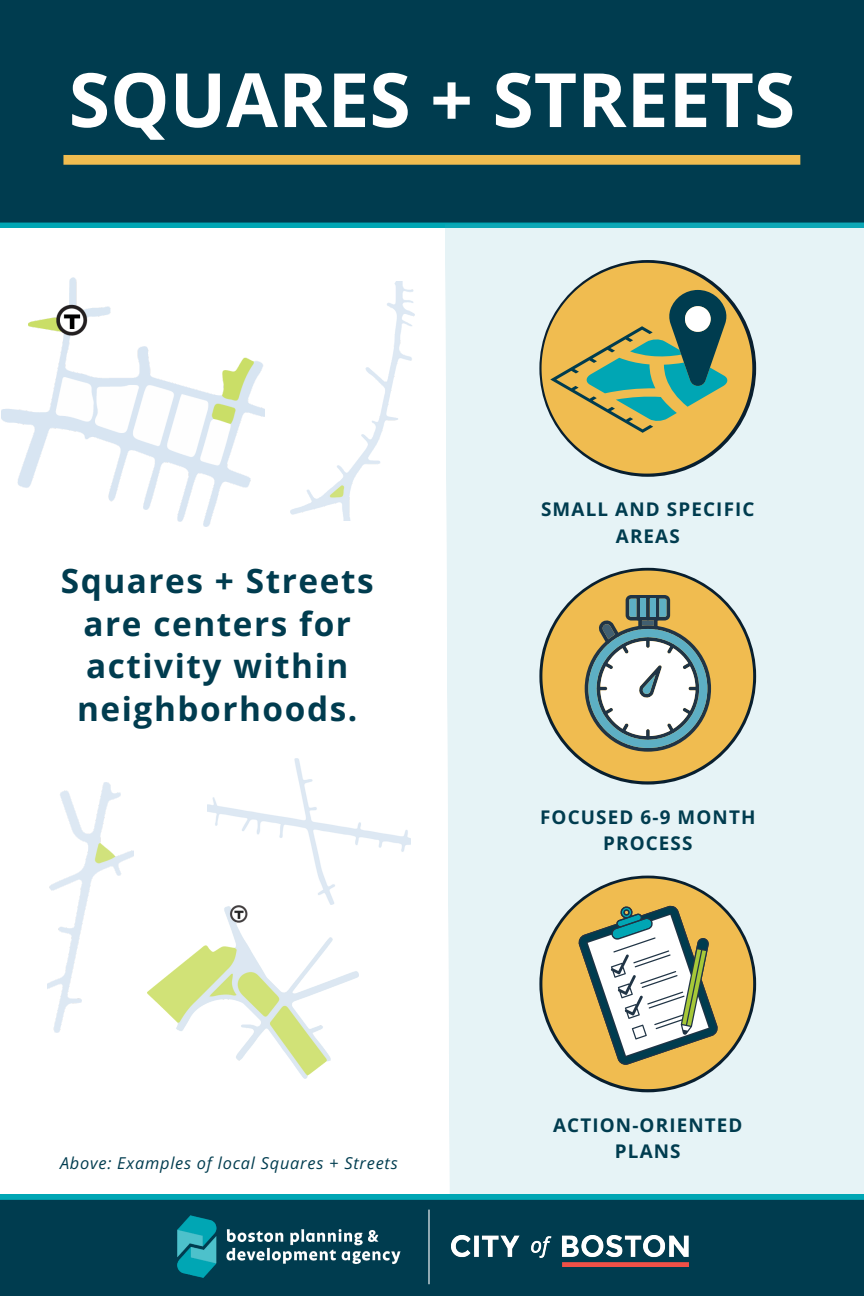
<style>
.page{position:relative;width:864px;height:1296px;background:#fff}
.page>*{position:absolute;margin:0;border:0;box-sizing:border-box;transform-origin:0 0}
.t1{font:700 74.95px "Open Sans";color:#fff}
.t2{font:700 33.35px/42.8px "Open Sans";letter-spacing:.045em;color:#003c4f;text-align:center}
.t3{font:700 18.85px/26.2px "Open Sans";letter-spacing:.06em;color:#003c4f;text-align:center}
.t4{font:italic 16.35px "Open Sans";letter-spacing:.045em;color:#003c4f}
</style>
<div class="page">
<div style="left:0;top:0;width:864px;height:227px;background:#003c4f"></div>
<div style="left:445px;top:222px;width:419px;height:973px;background:#e6f3f6"></div>
<div style="left:63px;top:155px;width:737px;height:10px;background:#f0bc50"></div>
<img style="left:207px;top:759px;width:203px;height:145px">
<img style="left:291px;top:282px;width:123px;height:238px">
<img style="left:48px;top:783px;width:85px;height:249px">
<img style="left:147px;top:905px;width:211px;height:174px">
<div style="left:0;top:1195px;width:864px;height:101px;background:#003c4f"></div>
<img style="left:177px;top:1216px;width:224px;height:62px">
<hr style="left:428px;top:1210px;width:2px;height:74px;background:#fff">
<img style="left:452px;top:1236px;width:237px;height:31px">
<img style="left:2px;top:277px;width:262px;height:249px">
<svg style="left:539px;top:260px;width:217px;height:217px;background:#c4d2d7"></svg>
<svg style="left:542px;top:263px;width:210px;height:211px;background:#b8b276"></svg>
<div style="left:685px;top:306px;width:26px;height:26px;background:#fff;border-radius:50%"></div>
<svg style="left:539px;top:568px;width:217px;height:217px;background:#c5d3d7"></svg>
<svg style="left:542px;top:571px;width:211px;height:210px;background:#cabd8d"></svg>
<svg style="left:539px;top:876px;width:217px;height:216px;background:#c3d1d6"></svg>
<svg style="left:542px;top:878px;width:211px;height:211px"></svg>
<p class="t1" style="left:69px;top:47px;width:728px">SQUARES + STREETS</p>
<p class="t2" style="left:61px;top:559px;width:314px">Squares + Streets are centers for activity within neighborhoods.</p>
<p class="t4" style="left:60px;top:1151px;width:339px">Above: Examples of local Squares + Streets</p>
<p class="t3" style="left:541px;top:496px;width:215px">SMALL AND SPECIFIC<br>AREAS</p>
<p class="t3" style="left:540px;top:804px;width:217px">FOCUSED 6-9 MONTH<br>PROCESS</p>
<p class="t3" style="left:553px;top:1111px;width:191px">ACTION-ORIENTED<br>PLANS</p>
</div>
